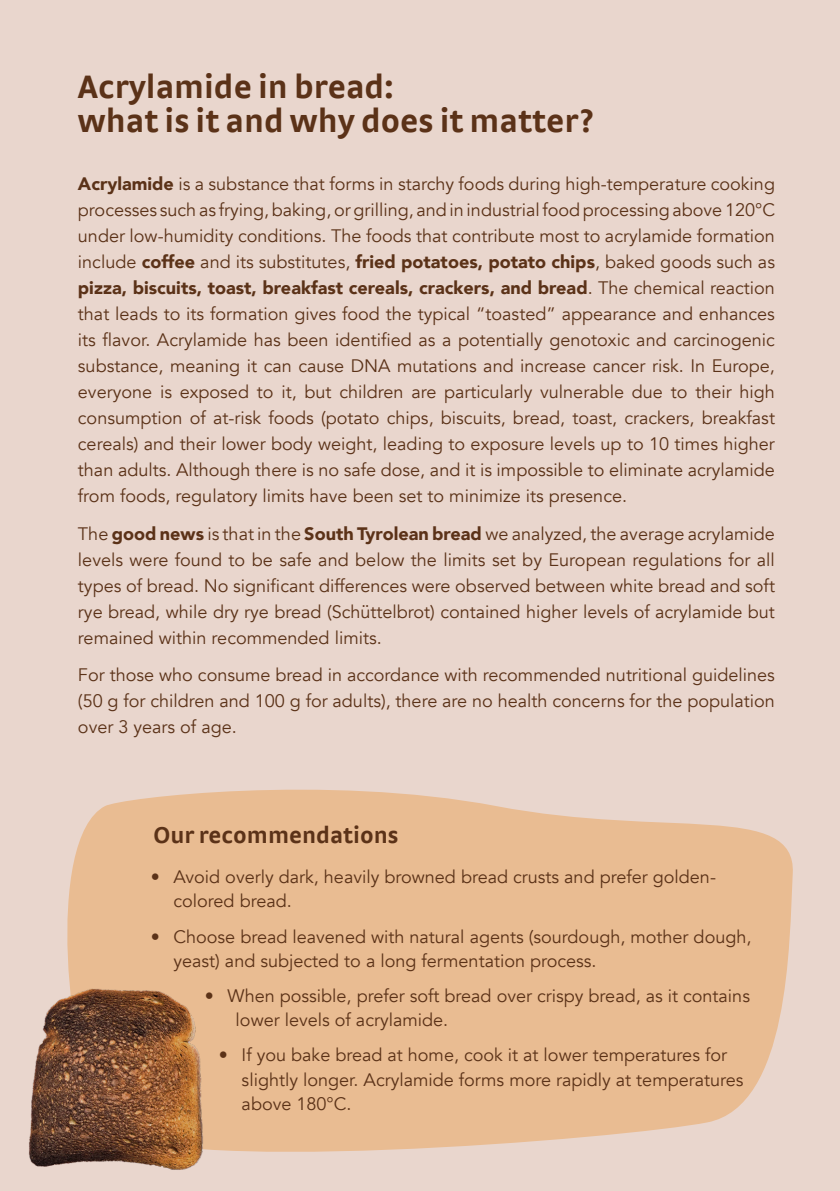
<style>
.page{position:relative;width:840px;height:1191px;background:#fff}
.page>*{position:absolute;margin:0;border:0;box-sizing:border-box;transform-origin:0 0}
.t1{font:700 34px/34px "Strada TF";color:#5b3218}
.t2{font:700 24px "Strada TF";color:#5b3218}
.t3{font:18px/26px "Avenir";color:#5b3218}
.s1{font-weight:900}
</style>
<div class="page">
<div style="left:0;top:0;width:839px;height:1191px;background:#e9d6cd"></div>
<svg style="left:67px;top:789px;width:726px;height:363px;fill:#e9bc92"></svg>
<img style="left:28px;top:945px;width:229px;height:225px">
<h1 class="t1" style="left:78px;top:68px;width:517px">Acrylamide in bread:<br>what is it and why does it matter?</h1>
<p class="t3" style="left:78px;top:171px;width:698px;text-align:justify"><span class="s1">Acrylamide</span> is a substance that forms in starchy foods during high-temperature cooking processes such as frying, baking, or grilling, and in industrial food processing above 120°C under low-humidity conditions. The foods that contribute most to acrylamide formation include <span class="s1">coffee</span> and its substitutes, <span class="s1">fried potatoes, potato chips</span>, baked goods such as <span class="s1">pizza, biscuits, toast, breakfast cereals, crackers, and bread</span>. The chemical reaction that leads to its formation gives food the typical “toasted” appearance and enhances its flavor. Acrylamide has been identified as a potentially genotoxic and carcinogenic substance, meaning it can cause DNA mutations and increase cancer risk. In Europe, everyone is exposed to it, but children are particularly vulnerable due to their high consumption of at-risk foods (potato chips, biscuits, bread, toast, crackers, breakfast cereals) and their lower body weight, leading to exposure levels up to 10 times higher than adults. Although there is no safe dose, and it is impossible to eliminate acrylamide from foods, regulatory limits have been set to minimize its presence.</p>
<p class="t3" style="left:78px;top:520px;width:698px;text-align:justify">The <span class="s1">good news</span> is that in the <span class="s1">South Tyrolean bread</span> we analyzed, the average acrylamide levels were found to be safe and below the limits set by European regulations for all types of bread. No significant differences were observed between white bread and soft rye bread, while dry rye bread (Schüttelbrot) contained higher levels of acrylamide but remained within recommended limits.</p>
<p class="t3" style="left:78px;top:662px;width:698px;text-align:justify">For those who consume bread in accordance with recommended nutritional guidelines (50 g for children and 100 g for adults), there are no health concerns for the population over 3 years of age.</p>
<h2 class="t2" style="left:153px;top:820px;width:246px">Our recommendations</h2>
<p class="t3" style="left:173px;top:865px;width:543px;line-height:24px;text-indent:-23px">• Avoid overly dark, heavily browned bread crusts and prefer golden&shy;colored bread.</p>
<p class="t3" style="left:173px;top:924px;width:579px;line-height:24px;text-indent:-23px">• Choose bread leavened with natural agents (sourdough, mother dough, yeast) and subjected to a long fermentation process.</p>
<p class="t3" style="left:235px;top:984px;width:515px;line-height:24px;text-indent:-31px">• When possible, prefer soft bread over crispy bread, as it contains lower levels of acrylamide.</p>
<p class="t3" style="left:241px;top:1043px;width:503px;line-height:24px;text-indent:-23px">• If you bake bread at home, cook it at lower temperatures for slightly longer. Acrylamide forms more rapidly at temperatures above 180°C.</p>
</div>
